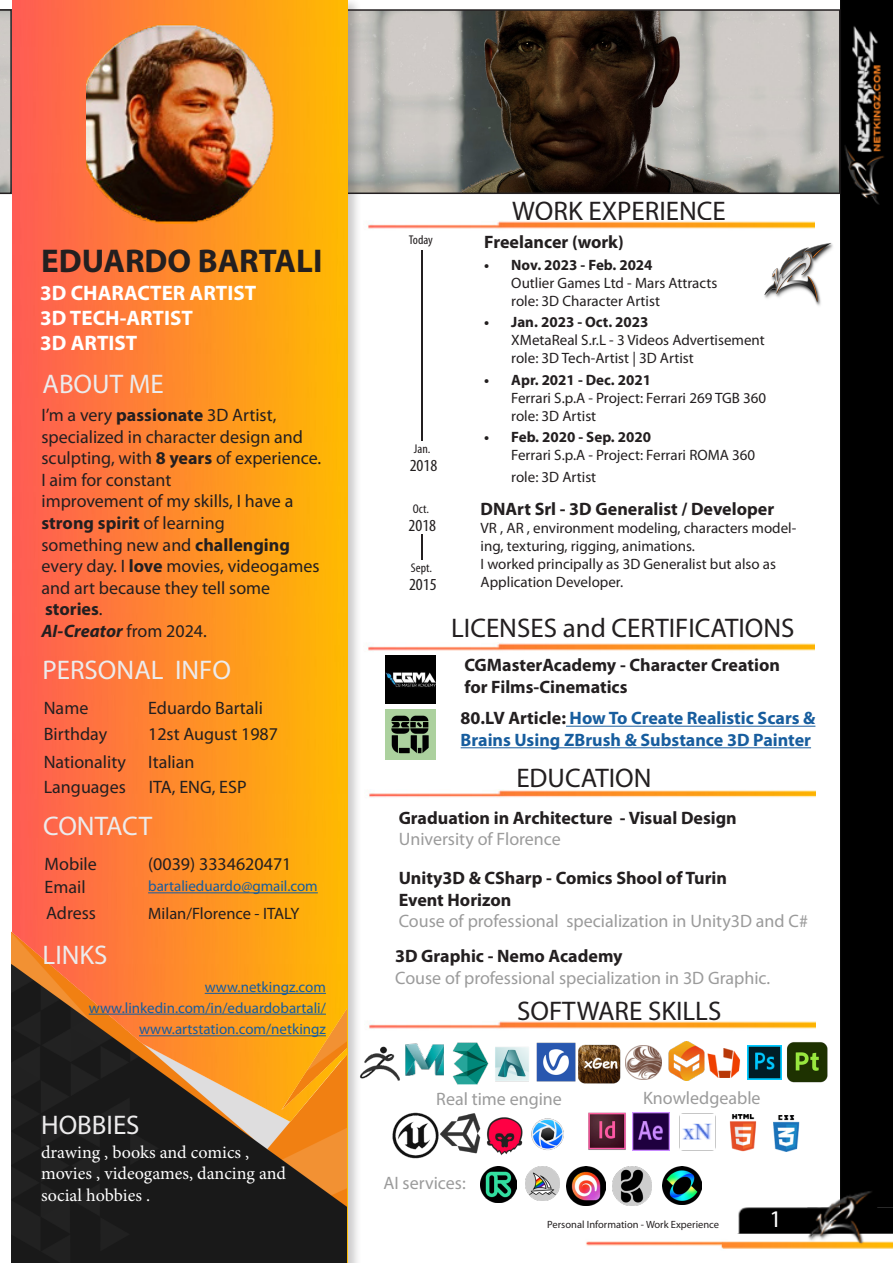
<style>
.page{position:relative;width:893px;height:1263px;background:#fff}
.page>*{position:absolute;margin:0;border:0;box-sizing:border-box;transform-origin:0 0}
.t1{font:700 33px "Myriad Pro";color:#231f20}
.t2{font:27px "Myriad Pro";color:#231f20}
.t3{font:27px "Myriad Pro";color:#ecebec}
.t4{font:24px "Myriad Pro";color:#fff}
.t5{font:700 21px "Myriad Pro";color:#fff}
.t6{font:18px/21.6px "Myriad Pro";color:#231f20}
.t7{font:700 18px/21.6px "Myriad Pro";color:#231f20}
.t8{font:18px "Myriad Pro";color:#9b9b9b}
.t9{font:700 18px/21.6px "Myriad Pro";color:#175d9e}
.t10{font:18px "Minion Pro";color:#fff}
.t11{font:italic 700 18px "Myriad Pro";color:#231f20}
.t12{font:condensed 16.95px "Myriad Pro";color:#231f20;scale:1.06 1}
.t13{font:16.5px "Myriad Pro";color:#231f20}
.t14{font:15px/18px "Myriad Pro";color:#231f20}
.t15{font:15px "Myriad Pro";color:#175d9e}
.t16{font:condensed 12.75px "Myriad Pro";color:#231f20;scale:1.06 1}
.t17{font:10.5px "Myriad Pro";color:#231f20}
.s1{font-weight:700}
.s2{font-weight:400}
.s3{font-weight:400;font-style:normal}
.s4{color:#231f20}
</style>
<div class="page">
<div style="left:840px;top:0;width:53px;height:1191px;background:#000"></div>
<img style="left:605px;top:1191px;width:288px;height:29px">
<svg style="left:362px;top:9px;width:478px;height:185px"></svg>
<div style="left:10px;top:0;width:352px;height:1263px;background:#231f20;opacity:.23"></div>
<img style="left:13px;top:0;width:335px;height:1263px">
<img style="left:12px;top:702px;width:335px;height:560px">
<hr style="left:205px;top:993px;width:121px;height:1px;background:#175d9e">
<hr style="left:148px;top:892px;width:170px;height:1px;background:#175d9e">
<hr style="left:139px;top:1035px;width:187px;height:1px;background:#175d9e">
<img style="left:86px;top:25px;width:188px;height:199px">
<img style="left:764px;top:243px;width:69px;height:63px">
<img style="left:359px;top:1043px;width:41px;height:39px">
<img style="left:405px;top:1043px;width:39px;height:33px">
<img style="left:625px;top:1045px;width:37px;height:35px">
<img style="left:747px;top:1045px;width:34px;height:35px">
<img style="left:445px;top:1113px;width:36px;height:41px">
<img style="left:588px;top:1113px;width:38px;height:37px">
<img style="left:632px;top:1113px;width:38px;height:37px">
<img style="left:679px;top:1113px;width:37px;height:38px">
<img style="left:729px;top:1114px;width:28px;height:37px">
<img style="left:773px;top:1115px;width:27px;height:36px">
<img style="left:531px;top:1118px;width:33px;height:32px">
<img style="left:707px;top:1048px;width:33px;height:30px">
<img style="left:367px;top:221px;width:448px;height:8px">
<hr style="left:421px;top:250px;width:2px;height:190px;background:#231f20">
<svg style="left:421px;top:534px;width:1px;height:25px"></svg>
<img style="left:368px;top:790px;width:447px;height:8px">
<img style="left:368px;top:1021px;width:447px;height:8px">
<hr style="left:89px;top:1014px;width:237px;height:1px;background:#175d9e">
<img style="left:452px;top:1042px;width:37px;height:43px">
<img style="left:486px;top:1117px;width:37px;height:39px">
<img style="left:495px;top:1047px;width:34px;height:35px">
<img style="left:536px;top:1042px;width:40px;height:40px">
<img style="left:578px;top:1044px;width:43px;height:40px">
<img style="left:787px;top:1042px;width:41px;height:41px">
<img style="left:668px;top:1042px;width:37px;height:39px">
<img style="left:392px;top:1112px;width:53px;height:47px">
<img style="left:148px;top:1220px;width:745px;height:43px">
<img style="left:367px;top:643px;width:448px;height:13px">
<img style="left:386px;top:656px;width:49px;height:48px">
<svg style="left:0;top:9px;width:12px;height:185px"></svg>
<img style="left:481px;top:1167px;width:35px;height:35px">
<img style="left:525px;top:1167px;width:34px;height:34px">
<img style="left:566px;top:1167px;width:39px;height:39px">
<img style="left:612px;top:1167px;width:39px;height:39px">
<img style="left:663px;top:1167px;width:38px;height:38px">
<img style="left:386px;top:710px;width:50px;height:50px">
<hr style="left:566px;top:726px;width:249px;height:1px;background:#175d9e">
<hr style="left:461px;top:747px;width:350px;height:1px;background:#175d9e">
<p class="t1" style="left:41px;top:242px;width:283px">EDUARDO BARTALI</p>
<p class="t5" style="left:40px;top:281px;width:217px">3D CHARACTER ARTIST</p>
<p class="t5" style="left:40px;top:306px;width:154px">3D TECH-ARTIST</p>
<p class="t5" style="left:40px;top:331px;width:99px">3D ARTIST</p>
<p class="t3" style="left:42px;top:367px;width:123px">ABOUT ME</p>
<p class="t6" style="left:42px;top:404px;width:281px">I’m a very <span class="s1">passionate</span> 3D Artist, specialized in character design and sculpting, with <span class="s1">8 years</span> of experience.<br>I aim for constant</p>
<p class="t6" style="left:42px;top:490px;width:253px">improvement of my skills, I have a <span class="s1">strong spirit</span> of learning</p>
<p class="t6" style="left:42px;top:533px;width:279px">something new and <span class="s1">challenging </span>every day. I <span class="s1">love</span> movies, videogames and art because they tell some</p>
<p class="t7" style="left:45px;top:599px;width:59px">stories<span class="s2">.</span></p>
<p class="t11" style="left:42px;top:619px;width:167px">AI-Creator <span class="s3">from 2024.</span></p>
<p class="t3" style="left:42px;top:654px;width:190px">PERSONAL INFO</p>
<p class="t6" style="left:44px;top:697px;width:46px">Name</p>
<p class="t6" style="left:44px;top:723px;width:65px">Birthday</p>
<p class="t6" style="left:44px;top:750px;width:84px">Nationality</p>
<p class="t6" style="left:44px;top:775px;width:84px">Languages</p>
<p class="t6" style="left:148px;top:697px;width:116px">Eduardo Bartali</p>
<p class="t6" style="left:148px;top:723px;width:131px">12st August 1987</p>
<p class="t6" style="left:148px;top:750px;width:48px">Italian</p>
<p class="t6" style="left:149px;top:775px;width:99px">ITA, ENG, ESP</p>
<p class="t3" style="left:43px;top:809px;width:110px">CONTACT</p>
<p class="t6" style="left:45px;top:852px;width:54px">Mobile</p>
<p class="t6" style="left:148px;top:852px;width:145px">(0039) 3334620471</p>
<p class="t6" style="left:45px;top:875px;width:43px">Email</p>
<p class="t6" style="left:46px;top:901px;width:51px">Adress</p>
<p class="t13" style="left:148px;top:903px;width:153px">Milan/Florence - ITALY</p>
<p class="t3" style="left:43px;top:938px;width:66px">LINKS</p>
<p class="t15" style="left:89px;top:998px;width:239px">www.linkedin.com/in/eduardobartali/</p>
<p class="t15" style="left:148px;top:877px;width:171px">bartalieduardo@gmail.com</p>
<p class="t15" style="left:205px;top:977px;width:123px">www.netkingz.com</p>
<p class="t15" style="left:139px;top:1020px;width:188px">www.artstation.com/netkingz</p>
<p class="t3" style="left:41px;top:1109px;width:100px">HOBBIES</p>
<p class="t10" style="left:41px;top:1140px;width:210px">drawing , books and comics ,</p>
<p class="t10" style="left:41px;top:1161px;width:246px">movies , videogames, dancing and</p>
<p class="t10" style="left:41px;top:1183px;width:111px">social hobbies .</p>
<p class="t16" style="left:409px;top:233px;width:24px">Today</p>
<p class="t16" style="left:414px;top:441px;width:17px">Jan.</p>
<p class="t12" style="left:410px;top:456px;width:28px">2018</p>
<p class="t16" style="left:413px;top:502px;width:17px">Oct.</p>
<p class="t12" style="left:408px;top:516px;width:28px">2018</p>
<p class="t16" style="left:411px;top:561px;width:22px">Sept.</p>
<p class="t12" style="left:409px;top:575px;width:28px">2015</p>
<p class="t2" style="left:512px;top:194px;width:215px">WORK EXPERIENCE</p>
<p class="t7" style="left:484px;top:231px;width:141px">Freelancer (work)</p>
<p class="t14" style="left:511px;top:255px;width:208px;text-indent:-27px"><span class="s1">• Nov. 2023 - Feb. 2024<br></span>Outlier Games Ltd - Mars Attracts role: 3D Character Artist</p>
<p class="t14" style="left:511px;top:313px;width:255px;text-indent:-27px"><span class="s1">• Jan. 2023 - Oct. 2023<br></span>XMetaReal S.r.L - 3 Videos Advertisement role: 3D Tech-Artist | 3D Artist</p>
<p class="t14" style="left:511px;top:370px;width:256px;text-indent:-27px"><span class="s1">• Apr. 2021 - Dec. 2021<br></span>Ferrari S.p.A - Project: Ferrari 269 TGB 360 role: 3D Artist</p>
<p class="t14" style="left:511px;top:428px;width:245px;text-indent:-27px"><span class="s1">• Feb. 2020 - Sep. 2020<br></span>Ferrari S.p.A - Project: Ferrari ROMA 360</p>
<p class="t14" style="left:511px;top:468px;width:86px">role: 3D Artist</p>
<p class="t7" style="left:481px;top:498px;width:295px">DNArt Srl - 3D Generalist / Developer</p>
<p class="t14" style="left:481px;top:518px;width:317px">VR , AR , environment modeling, characters model&shy;ing, texturing, rigging, animations.</p>
<p class="t14" style="left:481px;top:554px;width:297px">I worked principally as 3D Generalist but also as<br>Application Developer.</p>
<p class="t2" style="left:451px;top:611px;width:345px">LICENSES and CERTIFICATIONS</p>
<p class="t7" style="left:464px;top:655px;width:317px">CGMasterAcademy - Character Creation for Films-Cinematics</p>
<p class="t9" style="left:461px;top:708px;width:356px"><span class="s4">80.LV Article:</span> How To Create Realistic Scars &amp;<br>Brains Using ZBrush &amp; Substance 3D Painter</p>
<p class="t2" style="left:516px;top:761px;width:137px">EDUCATION</p>
<p class="t7" style="left:399px;top:807px;width:340px">Graduation in Architecture - Visual Design</p>
<p class="t8" style="left:399px;top:828px;width:164px">University of Florence</p>
<p class="t7" style="left:399px;top:867px;width:330px">Unity3D &amp; CSharp - Comics Shool of Turin</p>
<p class="t7" style="left:399px;top:889px;width:114px">Event Horizon</p>
<p class="t8" style="left:399px;top:910px;width:411px">Couse of professional specialization in Unity3D and C#</p>
<p class="t7" style="left:395px;top:945px;width:229px">3D Graphic - Nemo Academy</p>
<p class="t8" style="left:395px;top:966px;width:377px">Couse of professional specialization in 3D Graphic.</p>
<p class="t2" style="left:517px;top:994px;width:206px">SOFTWARE SKILLS</p>
<p class="t8" style="left:436px;top:1088px;width:127px">Real time engine</p>
<p class="t8" style="left:643px;top:1086px;width:119px">Knowledgeable</p>
<p class="t8" style="left:383px;top:1172px;width:84px">AI services:</p>
<p class="t17" style="left:547px;top:1218px;width:173px">Personal Information - Work Experience</p>
<h3 class="t4" style="left:770px;top:1204px;width:14px">1</h3>
</div>
